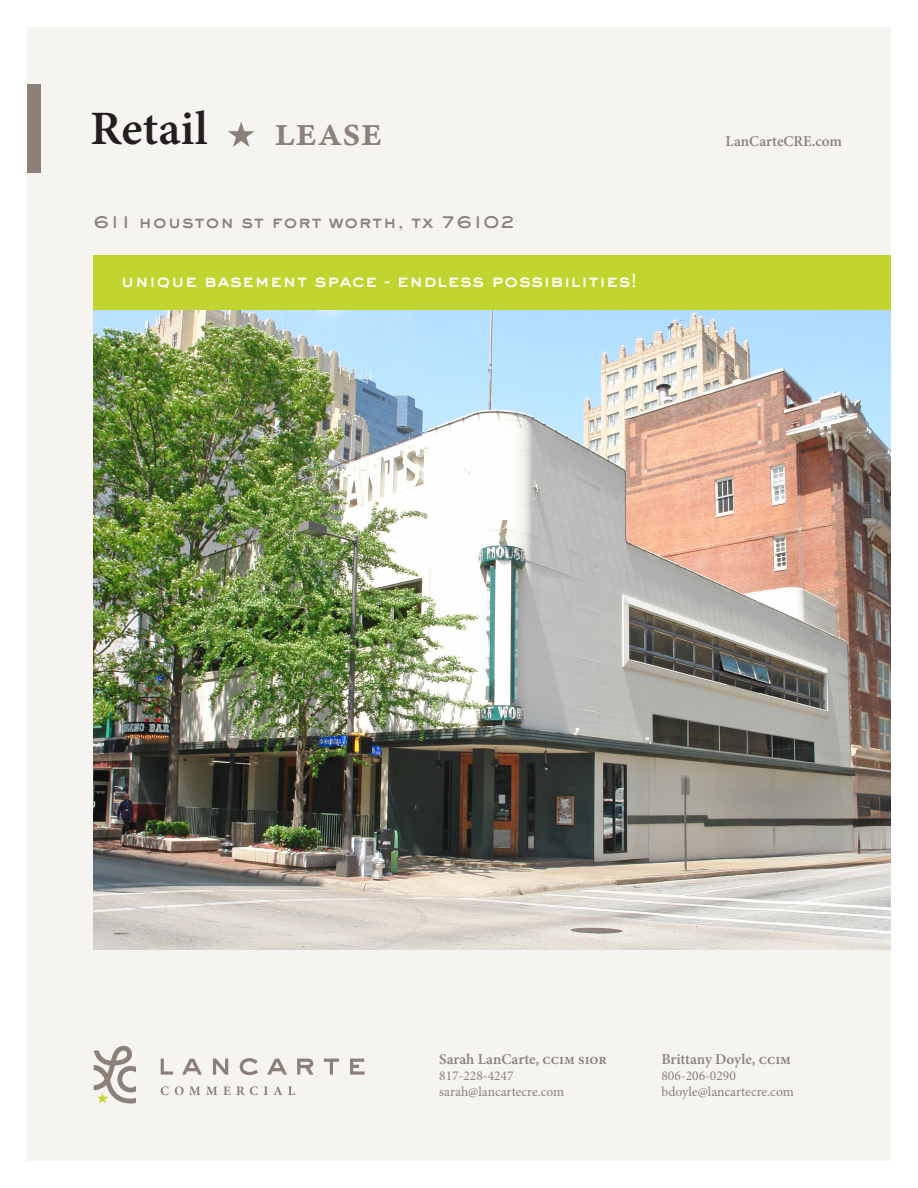
<style>
.page{position:relative;width:918px;height:1188px;background:#f5f4f1}
.page>*{position:absolute;margin:0;border:0;box-sizing:border-box;transform-origin:0 0}
.t1{font:48px "Minion Variable Concept";color:#231f20}
.t2{font:42px "Minion Variable Concept";letter-spacing:.03em;color:#8c8179}
.t3{font:18px "Sackers Gothic Heavy AT";color:#fff}
.t4{font:18px "Sackers Gothic Heavy AT";color:#8c8179}
.t5{font:600 15px "Minion Pro";color:#8c8179}
.t6{font:13.5px "Minion Pro";color:#8c8179}
</style>
<div class="page">
<div style="left:0;top:0;width:27px;height:1188px;background:#fff"></div>
<div style="left:0;top:0;width:918px;height:27px;background:#fff"></div>
<div style="left:0;top:1161px;width:918px;height:27px;background:#fff"></div>
<div style="left:891px;top:0;width:27px;height:1188px;background:#fff"></div>
<div style="left:27px;top:84px;width:14px;height:89px;background:#8c8179"></div>
<svg style="left:228px;top:121px;width:27px;height:26px"></svg>
<svg style="left:94px;top:1045px;width:42px;height:59px"></svg>
<svg style="left:161px;top:1059px;width:12px;height:16px"></svg>
<svg style="left:182px;top:1059px;width:20px;height:16px"></svg>
<svg style="left:213px;top:1059px;width:15px;height:16px"></svg>
<svg style="left:240px;top:1058px;width:18px;height:17px"></svg>
<svg style="left:267px;top:1059px;width:20px;height:16px"></svg>
<svg style="left:297px;top:1059px;width:17px;height:16px"></svg>
<svg style="left:324px;top:1059px;width:15px;height:16px"></svg>
<svg style="left:350px;top:1059px;width:15px;height:16px"></svg>
<svg style="left:161px;top:1086px;width:8px;height:9px"></svg>
<svg style="left:175px;top:1086px;width:25px;height:9px"></svg>
<svg style="left:206px;top:1087px;width:11px;height:8px"></svg>
<svg style="left:223px;top:1086px;width:35px;height:9px"></svg>
<svg style="left:264px;top:1087px;width:4px;height:8px"></svg>
<svg style="left:274px;top:1086px;width:8px;height:9px"></svg>
<svg style="left:288px;top:1087px;width:7px;height:8px"></svg>
<img style="left:94px;top:310px;width:797px;height:640px">
<div style="left:94px;top:255px;width:797px;height:55px;background:#c1d42f"></div>
<p class="t1" style="left:90px;top:95px;width:119px">Retail</p>
<p class="t2" style="left:274px;top:102px;width:109px">lease</p>
<p class="t5" style="left:726px;top:130px;width:118px">LanCarteCRE.com</p>
<p class="t4" style="left:94px;top:209px;width:423px">611 houston st fort worth, tx 76102</p>
<p class="t3" style="left:120px;top:268px;width:518px">unique basement space - endless possibilities!</p>
<p class="t5" style="left:439px;top:1049px;width:169px">Sarah LanCarte, CCIM SIOR</p>
<p class="t6" style="left:439px;top:1067px;width:76px">817-228-4247</p>
<p class="t6" style="left:439px;top:1083px;width:127px">sarah@lancartecre.com</p>
<p class="t5" style="left:662px;top:1049px;width:131px">Brittany Doyle, CCIM</p>
<p class="t6" style="left:662px;top:1067px;width:76px">806-206-0290</p>
<p class="t6" style="left:662px;top:1083px;width:134px">bdoyle@lancartecre.com</p>
</div>
